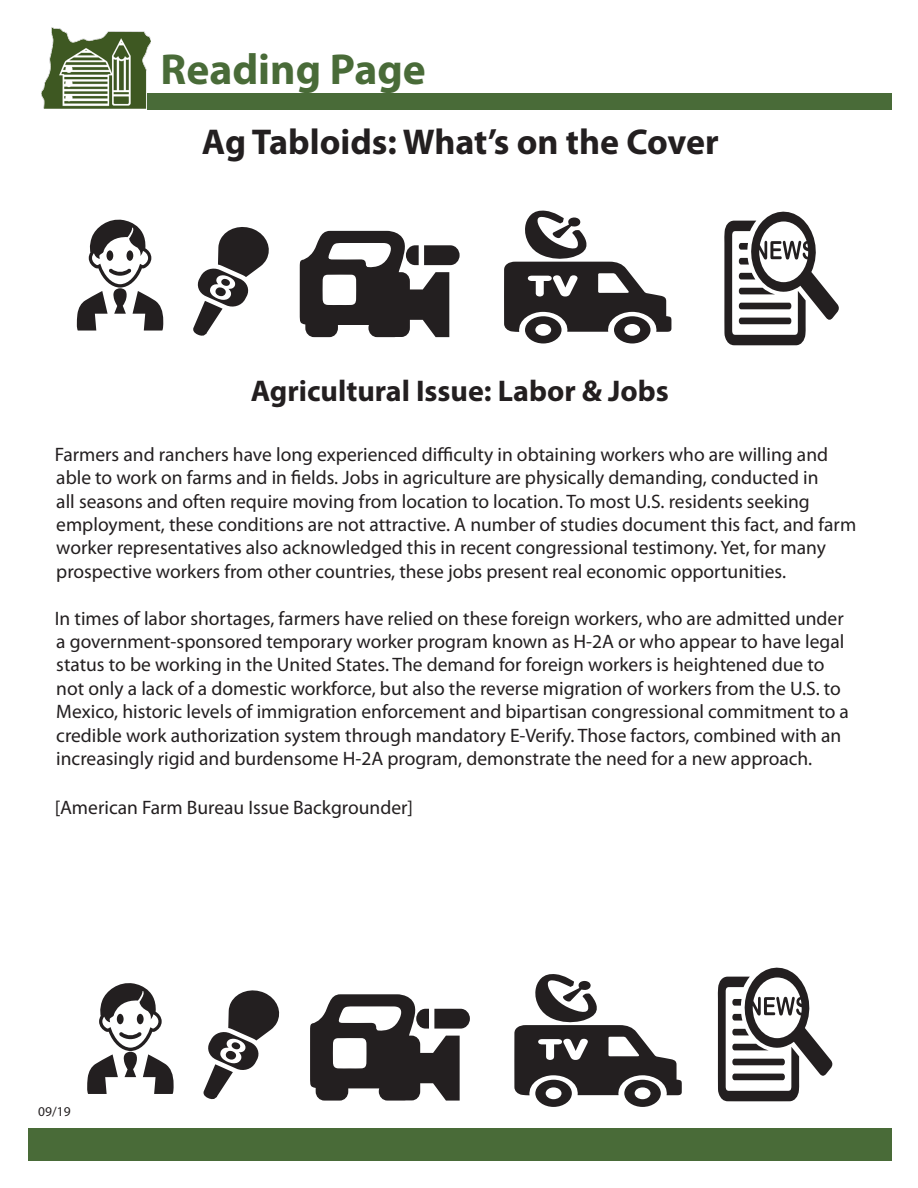
<style>
.page{position:relative;width:918px;height:1188px;background:#fff}
.page>*{position:absolute;margin:0;border:0;box-sizing:border-box;transform-origin:0 0}
.t1{font:700 43.5px "Myriad Pro";color:#496b38}
.t2{font:700 36px "Myriad Pro";color:#231f20}
.t3{font:700 30px "Myriad Pro";color:#231f20}
.Body_Text{font:19.5px/23.4px "Myriad Pro";color:#231f20}
.t4{font:13.5px "Myriad Pro";color:#231f20}
</style>
<div class="page">
<div style="left:28px;top:1129px;width:864px;height:32px;background:#496b38"></div>
<div style="left:148px;top:94px;width:744px;height:16px;background:#496b38"></div>
<img style="left:42px;top:27px;width:108px;height:82px">
<svg style="left:724px;top:211px;width:115px;height:134px"></svg>
<svg style="left:193px;top:227px;width:76px;height:109px"></svg>
<svg style="left:504px;top:210px;width:167px;height:134px"></svg>
<svg style="left:300px;top:231px;width:160px;height:106px"></svg>
<svg style="left:77px;top:219px;width:86px;height:112px"></svg>
<svg style="left:203px;top:990px;width:77px;height:110px"></svg>
<svg style="left:514px;top:974px;width:168px;height:133px"></svg>
<svg style="left:310px;top:994px;width:160px;height:107px"></svg>
<svg style="left:87px;top:983px;width:87px;height:111px"></svg>
<svg style="left:718px;top:967px;width:115px;height:134px"></svg>
<p class="t1" style="left:161px;top:41px;width:267px">Reading Page</p>
<p class="t2" style="left:202px;top:118px;width:518px">Ag Tabloids: What’s on the Cover</p>
<p class="t3" style="left:251px;top:372px;width:420px">Agricultural Issue: Labor &amp; Jobs</p>
<p class="Body_Text" style="left:55px;top:442px;width:803px">Farmers and ranchers have long experienced difficulty in obtaining workers who are willing and able to work on farms and in fields. Jobs in agriculture are physically demanding, conducted in<br>all seasons and often require moving from location to location. To most U.S. residents seeking employment, these conditions are not attractive. A number of studies document this fact, and farm worker representatives also acknowledged this in recent congressional testimony. Yet, for many prospective workers from other countries, these jobs present real economic opportunities.</p>
<p class="Body_Text" style="left:55px;top:606px;width:796px">In times of labor shortages, farmers have relied on these foreign workers, who are admitted under a government-sponsored temporary worker program known as H-2A or who appear to have legal status to be working in the United States. The demand for foreign workers is heightened due to not only a lack of a domestic workforce, but also the reverse migration of workers from the U.S. to Mexico, historic levels of immigration enforcement and bipartisan congressional commitment to a credible work authorization system through mandatory E-Verify. Those factors, combined with an increasingly rigid and burdensome H-2A program, demonstrate the need for a new approach.</p>
<p class="Body_Text" style="left:55px;top:795px;width:360px">[American Farm Bureau Issue Backgrounder]</p>
<p class="t4" style="left:38px;top:1103px;width:34px">09/19</p>
</div>
